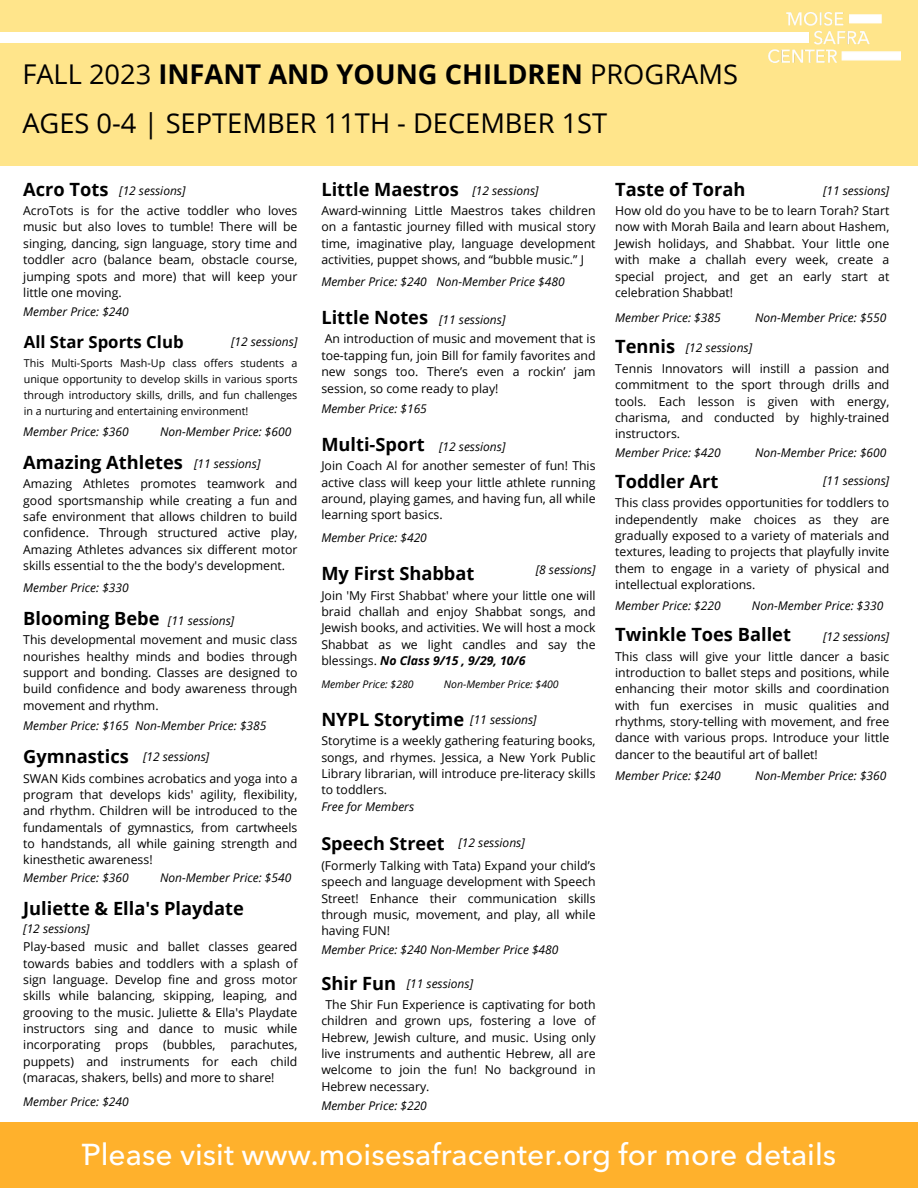
<style>
.page{position:relative;width:918px;height:1188px;background:#ffe58b}
.page>*{position:absolute;margin:0;border:0;box-sizing:border-box;transform-origin:0 0}
.t1{font:30px "Avenirfor MSC Bar";color:#fff}
.t2{font:700 27.3px "Open Sans";color:#000}
.t3{font:27.3px "Open Sans";color:#000}
.t4{font:700 18.3px "Open Sans";color:#000}
.t5{font:700 18px "Open Sans";color:#000}
.t6{font:700 16.8px "Open Sans";color:#000}
.t7{font:12.3px/16.4px "Open Sans";color:#000;text-align:justify}
.t8{font:italic 12px "Open Sans";color:#000}
.t9{font:10.8px/16.2px "Open Sans";color:#000;text-align:justify}
.t10{font:italic 10.5px "Open Sans";color:#000}
.s1{font-weight:400}
.s2{font-weight:700;font-style:italic}
</style>
<div class="page">
<div style="left:0;top:166px;width:918px;height:957px;background:#fff"></div>
<div style="left:0;top:1123px;width:918px;height:65px;background:#ffb12c"></div>
<img style="left:768px;top:13px;width:133px;height:49px">
<div style="left:0;top:32px;width:809px;height:11px;background:#fff"></div>
<p class="t2" style="left:22px;top:55px;width:717px"><span class="s1">FALL 2023</span> INFANT AND YOUNG CHILDREN <span class="s1">PROGRAMS</span></p>
<p class="t3" style="left:22px;top:104px;width:586px">AGES 0-4 | SEPTEMBER 11TH - DECEMBER 1ST</p>
<p class="t4" style="left:23px;top:176px;width:87px">Acro Tots</p>
<p class="t7" style="left:23px;top:202px;width:276px">AcroTots is for the active toddler who loves music but also loves to tumble! There will be singing, dancing, sign language, story time and toddler acro (balance beam, obstacle course, jumping spots and more) that will keep your little one moving.</p>
<p class="t8" style="left:119px;top:182px;width:68px">[12 sessions]</p>
<p class="t8" style="left:23px;top:303px;width:107px">Member Price: $240</p>
<p class="t6" style="left:24px;top:330px;width:161px">All Star Sports Club</p>
<p class="t9" style="left:24px;top:355px;width:275px">This Multi-Sports Mash-Up class offers students a unique opportunity to develop skills in various sports through introductory skills, drills, and fun challenges in a nurturing and entertaining environment!</p>
<p class="t8" style="left:231px;top:333px;width:68px">[12 sessions]</p>
<p class="t8" style="left:23px;top:423px;width:107px">Member Price: $360</p>
<p class="t8" style="left:160px;top:423px;width:133px">Non-Member Price: $600</p>
<p class="t4" style="left:23px;top:449px;width:161px">Amazing Athletes</p>
<p class="t7" style="left:23px;top:475px;width:276px">Amazing Athletes promotes teamwork and good sportsmanship while creating a fun and safe environment that allows children to build confidence. Through structured active play, Amazing Athletes advances six different motor skills essential to the the body's development.</p>
<p class="t8" style="left:194px;top:455px;width:68px">[11 sessions]</p>
<p class="t8" style="left:23px;top:579px;width:107px">Member Price: $330</p>
<p class="t4" style="left:23px;top:605px;width:138px">Blooming Bebe</p>
<p class="t7" style="left:23px;top:631px;width:276px">This developmental movement and music class nourishes healthy minds and bodies through support and bonding. Classes are designed to build confidence and body awareness through movement and rhythm.</p>
<p class="t8" style="left:23px;top:717px;width:245px">Member Price: $165 Non-Member Price: $385</p>
<p class="t8" style="left:168px;top:612px;width:68px">[11 sessions]</p>
<p class="t4" style="left:23px;top:744px;width:107px">Gymnastics</p>
<p class="t7" style="left:23px;top:770px;width:276px">SWAN Kids combines acrobatics and yoga into a program that develops kids' agility, flexibility, and rhythm. Children will be introduced to the fundamentals of gymnastics, from cartwheels to handstands, all while gaining strength and kinesthetic awareness!</p>
<p class="t8" style="left:143px;top:748px;width:68px">[12 sessions]</p>
<p class="t8" style="left:23px;top:869px;width:107px">Member Price: $360</p>
<p class="t8" style="left:160px;top:869px;width:133px">Non-Member Price: $540</p>
<p class="t4" style="left:23px;top:896px;width:222px">Juliette &amp; Ella's Playdate</p>
<p class="t7" style="left:23px;top:938px;width:276px">Play-based music and ballet classes geared towards babies and toddlers with a splash of sign language. Develop fine and gross motor skills while balancing, skipping, leaping, and grooving to the music. Juliette &amp; Ella's Playdate instructors sing and dance to music while incorporating props (bubbles, parachutes, puppets) and instruments for each child (maracas, shakers, bells) and more to share!</p>
<p class="t8" style="left:23px;top:920px;width:68px">[12 sessions]</p>
<p class="t8" style="left:23px;top:1093px;width:107px">Member Price: $240</p>
<p class="t4" style="left:321px;top:176px;width:139px">Little Maestros</p>
<p class="t7" style="left:321px;top:202px;width:276px">Award-winning Little Maestros takes children on a fantastic journey filled with musical story time, imaginative play, language development activities, puppet shows, and “bubble music.” J</p>
<p class="t8" style="left:472px;top:182px;width:68px">[12 sessions]</p>
<p class="t8" style="left:321px;top:273px;width:245px">Member Price: $240 Non-Member Price $480</p>
<p class="t4" style="left:321px;top:304px;width:108px">Little Notes</p>
<p class="t7" style="left:321px;top:331px;width:276px">An introduction of music and movement that is toe-tapping fun, join Bill for family favorites and new songs too. There’s even a rockin’ jam session, so come ready to play!</p>
<p class="t8" style="left:321px;top:400px;width:107px">Member Price: $165</p>
<p class="t8" style="left:439px;top:311px;width:68px">[11 sessions]</p>
<p class="t4" style="left:321px;top:431px;width:105px">Multi-Sport</p>
<p class="t7" style="left:321px;top:457px;width:276px">Join Coach Al for another semester of fun! This active class will keep your little athlete running around, playing games, and having fun, all while learning sport basics.</p>
<p class="t8" style="left:439px;top:438px;width:68px">[12 sessions]</p>
<p class="t8" style="left:321px;top:529px;width:107px">Member Price: $420</p>
<p class="t8" style="left:536px;top:562px;width:61px">[8 sessions]</p>
<p class="t4" style="left:321px;top:561px;width:155px">My First Shabbat</p>
<p class="t7" style="left:321px;top:587px;width:276px">Join 'My First Shabbat' where your little one will braid challah and enjoy Shabbat songs, and Jewish books, and activities. We will host a mock Shabbat as we light candles and say the blessings. <span class="s2">No Class 9/15 , 9/29, 10/6</span></p>
<p class="t10" style="left:321px;top:677px;width:94px">Member Price: $280</p>
<p class="t10" style="left:444px;top:677px;width:116px">Non-Member Price: $400</p>
<p class="t4" style="left:321px;top:706px;width:144px">NYPL Storytime</p>
<p class="t7" style="left:321px;top:732px;width:276px">Storytime is a weekly gathering featuring books, songs, and rhymes. Jessica, a New York Public Library librarian, will introduce pre-literacy skills to toddlers.</p>
<p class="t8" style="left:470px;top:711px;width:68px">[11 sessions]</p>
<p class="t8" style="left:321px;top:798px;width:94px">Free for Members</p>
<p class="t5" style="left:321px;top:831px;width:125px">Speech Street</p>
<p class="t8" style="left:459px;top:835px;width:68px">[12 sessions]</p>
<p class="t7" style="left:321px;top:857px;width:276px">(Formerly Talking with Tata) Expand your child’s speech and language development with Speech Street! Enhance their communication skills through music, movement, and play, all while having FUN!</p>
<p class="t8" style="left:321px;top:942px;width:239px">Member Price: $240 Non-Member Price $480</p>
<p class="t4" style="left:321px;top:970px;width:76px">Shir Fun</p>
<p class="t7" style="left:321px;top:996px;width:276px;text-indent:4px">The Shir Fun Experience is captivating for both children and grown ups, fostering a love of Hebrew, Jewish culture, and music. Using only live instruments and authentic Hebrew, all are welcome to join the fun! No background in Hebrew necessary.</p>
<p class="t8" style="left:407px;top:975px;width:68px">[11 sessions]</p>
<p class="t8" style="left:321px;top:1097px;width:107px">Member Price: $220</p>
<p class="t4" style="left:615px;top:176px;width:132px">Taste of Torah</p>
<p class="t7" style="left:615px;top:202px;width:276px">How old do you have to be to learn Torah? Start now with Morah Baila and learn about Hashem, Jewish holidays, and Shabbat. Your little one with make a challah every week, create a special project, and get an early start at celebration Shabbat!</p>
<p class="t8" style="left:823px;top:182px;width:68px">[11 sessions]</p>
<p class="t8" style="left:615px;top:309px;width:107px">Member Price: $385</p>
<p class="t8" style="left:755px;top:309px;width:133px">Non-Member Price: $550</p>
<p class="t4" style="left:615px;top:334px;width:61px">Tennis</p>
<p class="t7" style="left:615px;top:360px;width:276px">Tennis Innovators will instill a passion and commitment to the sport through drills and tools. Each lesson is given with energy, charisma, and conducted by highly-trained instructors.</p>
<p class="t8" style="left:615px;top:444px;width:107px">Member Price: $420</p>
<p class="t8" style="left:755px;top:444px;width:133px">Non-Member Price: $600</p>
<p class="t8" style="left:686px;top:339px;width:68px">[12 sessions]</p>
<p class="t4" style="left:615px;top:468px;width:105px">Toddler Art</p>
<p class="t7" style="left:615px;top:494px;width:276px">This class provides opportunities for toddlers to independently make choices as they are gradually exposed to a variety of materials and textures, leading to projects that playfully invite them to engage in a variety of physical and intellectual explorations.</p>
<p class="t8" style="left:615px;top:597px;width:107px">Member Price: $220</p>
<p class="t8" style="left:752px;top:597px;width:133px">Non-Member Price: $330</p>
<p class="t8" style="left:823px;top:472px;width:68px">[11 sessions]</p>
<p class="t4" style="left:615px;top:622px;width:177px">Twinkle Toes Ballet</p>
<p class="t7" style="left:615px;top:648px;width:276px">This class will give your little dancer a basic introduction to ballet steps and positions, while enhancing their motor skills and coordination with fun exercises in music qualities and rhythms, story-telling with movement, and free dance with various props. Introduce your little dancer to the beautiful art of ballet!</p>
<p class="t8" style="left:615px;top:767px;width:107px">Member Price: $240</p>
<p class="t8" style="left:755px;top:767px;width:133px">Non-Member Price: $360</p>
<p class="t8" style="left:823px;top:628px;width:68px">[12 sessions]</p>
<p class="t1" style="left:82px;top:1135px;width:756px">Please visit www.moisesafracenter.org for more details</p>
</div>
